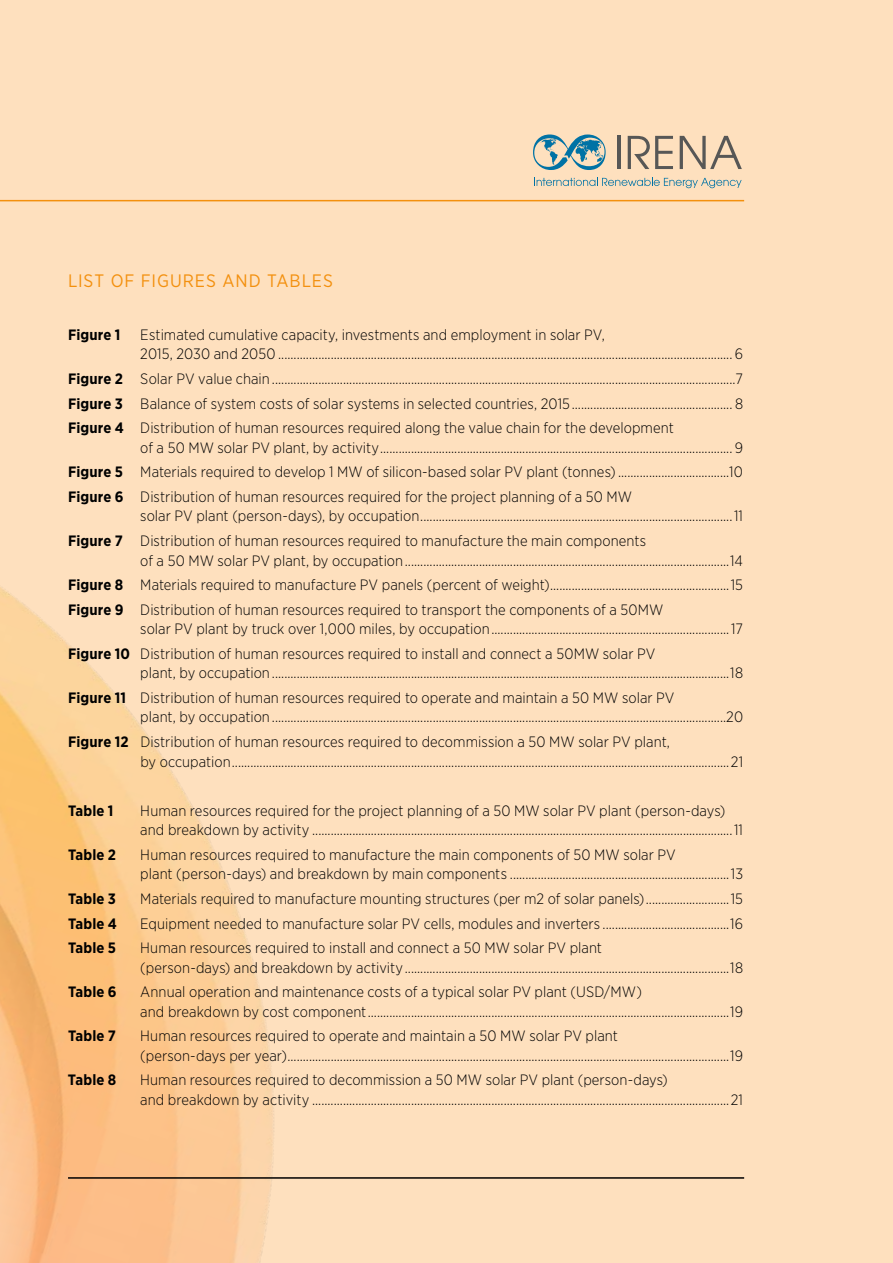
<style>
.page{position:relative;width:893px;height:1263px;background:#fee0be}
.page>*{position:absolute;margin:0;border:0;box-sizing:border-box;transform-origin:0 0}
.t1{font:18px "Gotham Narrow";letter-spacing:.05em;color:#f3900e}
.t2{font:300 15px/24.6px "Gotham Narrow";letter-spacing:.005em;color:#000}
.t3{font:700 15px "Gotham Narrow";letter-spacing:.01em;color:#000}
.s1{font-weight:700}
</style>
<div class="page">
<hr style="left:0;top:200px;width:744px;height:1px;background:#f3900e">
<hr style="left:68px;top:1177px;width:676px;height:2px;background:#000">
<svg style="left:533px;top:134px;width:73px;height:36px"></svg>
<svg style="left:534px;top:178px;width:208px;height:10px"></svg>
<hr style="left:617px;top:136px;width:4px;height:33px;background:#575756">
<svg style="left:628px;top:136px;width:45px;height:33px"></svg>
<svg style="left:680px;top:136px;width:62px;height:33px"></svg>
<p class="t1" style="left:68px;top:269px;width:266px">LIST OF FIGURES AND TABLES</p>
<p class="t3" style="left:68px;top:325px;width:54px">Figure 1</p>
<p class="t2" style="left:140px;top:324px;width:604px;line-height:19.5px">Estimated cumulative capacity, investments and employment in solar PV,<br>2015, 2030 and 2050 ................................................................................................................................................... 6</p>
<p class="t2" style="left:68px;top:366px;width:677px;text-align:justify"><span class="s1">Figure 2</span> Solar PV value chain ......................................................................................................................................................7<br><span class="s1">Figure 3</span> Balance of system costs of solar systems in selected countries, 2015.................................................... 8<br><span class="s1">Figure 4</span> Distribution of human resources required along the value chain for the development</p>
<p class="t2" style="left:68px;top:435px;width:677px;text-align:justify;text-indent:72px">of a 50 MW solar PV plant, by activity.................................................................................................................. 9<br><span class="s1">Figure 5</span> Materials required to develop 1 MW of silicon-based solar PV plant (tonnes) ....................................10<br><span class="s1">Figure 6</span> Distribution of human resources required for the project planning of a 50 MW</p>
<p class="t2" style="left:68px;top:503px;width:676px;text-indent:72px">solar PV plant (person-days), by occupation.....................................................................................................11<br><span class="s1">Figure 7</span> Distribution of human resources required to manufacture the main components</p>
<p class="t2" style="left:68px;top:548px;width:676px;text-align:justify;text-indent:72px">of a 50 MW solar PV plant, by occupation.........................................................................................................14<br><span class="s1">Figure 8</span> Materials required to manufacture PV panels (percent of weight)..........................................................15<br><span class="s1">Figure 9</span> Distribution of human resources required to transport the components of a 50MW</p>
<p class="t2" style="left:68px;top:616px;width:676px;text-indent:72px">solar PV plant by truck over 1,000 miles, by occupation.............................................................................17<br><span class="s1">Figure 10</span> Distribution of human resources required to install and connect a 50MW solar PV</p>
<p class="t2" style="left:68px;top:660px;width:676px;text-indent:72px">plant, by occupation ....................................................................................................................................................18<br><span class="s1">Figure 11</span> Distribution of human resources required to operate and maintain a 50 MW solar PV</p>
<p class="t2" style="left:68px;top:704px;width:676px;text-indent:72px">plant, by occupation ...................................................................................................................................................20<br><span class="s1">Figure 12</span> Distribution of human resources required to decommission a 50 MW solar PV plant,</p>
<p class="t2" style="left:140px;top:749px;width:604px">by occupation.................................................................................................................................................................21</p>
<p class="t3" style="left:68px;top:801px;width:47px">Table 1</p>
<p class="t2" style="left:140px;top:800px;width:604px;line-height:19.5px">Human resources required for the project planning of a 50 MW solar PV plant (person-days) and breakdown by activity ........................................................................................................................................11</p>
<p class="t3" style="left:68px;top:845px;width:50px">Table 2</p>
<p class="t2" style="left:140px;top:844px;width:604px;line-height:19.5px">Human resources required to manufacture the main components of 50 MW solar PV<br>plant (person-days) and breakdown by main components .......................................................................13</p>
<p class="t3" style="left:68px;top:889px;width:50px">Table 3</p>
<p class="t2" style="left:140px;top:886px;width:604px">Materials required to manufacture mounting structures (per m2 of solar panels)...........................15</p>
<p class="t3" style="left:68px;top:914px;width:51px">Table 4</p>
<p class="t2" style="left:140px;top:911px;width:604px">Equipment needed to manufacture solar PV cells, modules and inverters .........................................16</p>
<p class="t3" style="left:68px;top:938px;width:50px">Table 5</p>
<p class="t2" style="left:140px;top:938px;width:604px;line-height:19.5px">Human resources required to install and connect a 50 MW solar PV plant<br>(person-days) and breakdown by activity.........................................................................................................18</p>
<p class="t3" style="left:68px;top:982px;width:50px">Table 6</p>
<p class="t2" style="left:140px;top:982px;width:604px;line-height:19.5px">Annual operation and maintenance costs of a typical solar PV plant (USD/MW)<br>and breakdown by cost component.....................................................................................................................19</p>
<p class="t3" style="left:68px;top:1026px;width:50px">Table 7</p>
<p class="t2" style="left:140px;top:1026px;width:604px;line-height:19.5px">Human resources required to operate and maintain a 50 MW solar PV plant<br>(person-days per year)...............................................................................................................................................19</p>
<p class="t3" style="left:68px;top:1070px;width:50px">Table 8</p>
<p class="t2" style="left:140px;top:1070px;width:604px;line-height:19.5px">Human resources required to decommission a 50 MW solar PV plant (person-days)<br>and breakdown by activity .......................................................................................................................................21</p>
</div>
